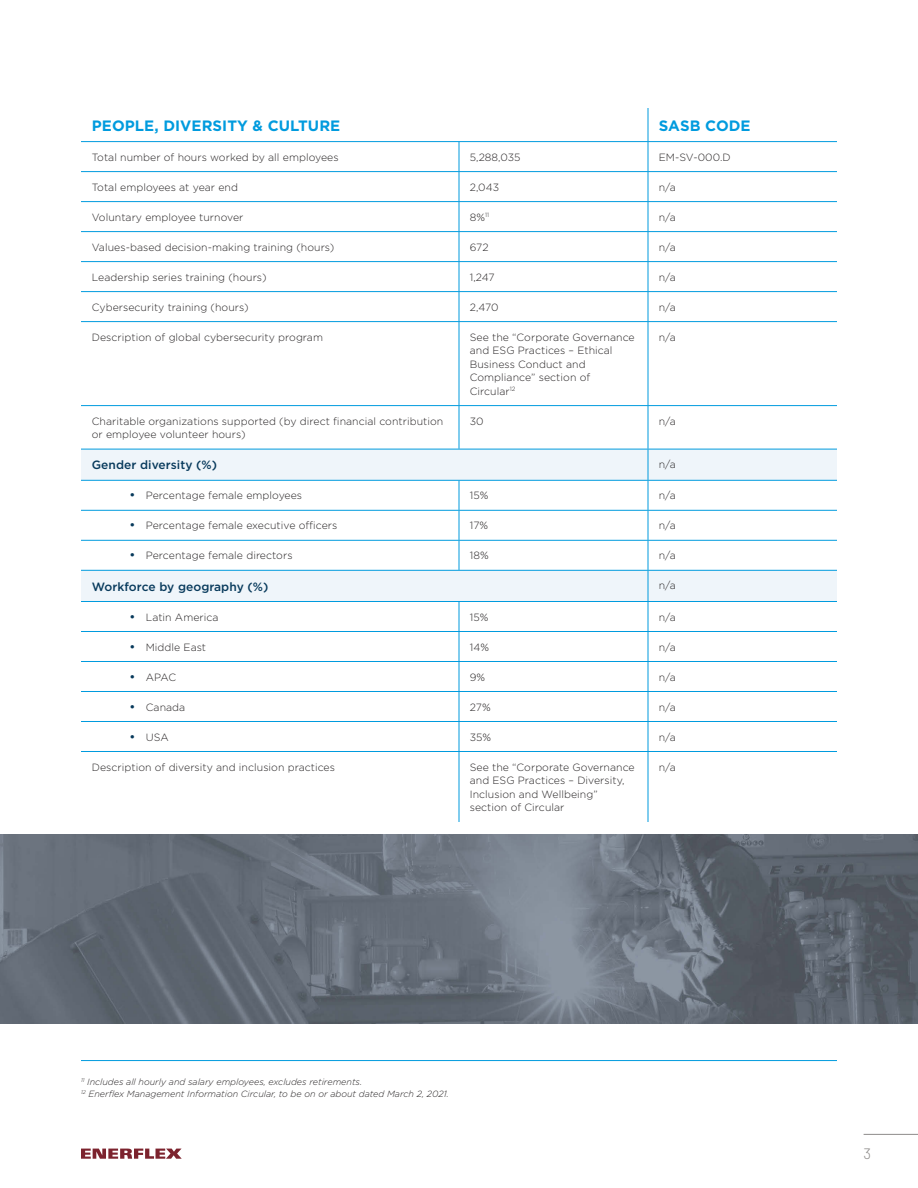
<style>
.page{position:relative;width:918px;height:1188px;background:#fff}
.page>*{position:absolute;margin:0;border:0;box-sizing:border-box;transform-origin:0 0}
.t1{font:700 15px "Gotham";letter-spacing:.005em;color:#009bde}
.t2{font:300 15px "Barlow";color:#8e8c8a}
.t3{font:500 12px "Gotham";letter-spacing:.005em;color:#083a5c}
.t4{font:300 10.5px/13.5px "Gotham";letter-spacing:.005em;color:#272425}
.t5{font:italic 300 9px "Gotham";color:#272425}
.s1{font-weight:500;font-size:12px;color:#083a5c}
</style>
<div class="page">
<svg style="left:81px;top:1149px;width:101px;height:10px"></svg>
<hr style="left:864px;top:1134px;width:54px;height:1px;background:#8e8c8a">
<hr style="left:81px;top:1060px;width:756px;height:1px;background:#009bde">
<svg style="left:81px;top:450px;width:756px;height:151px"></svg>
<hr style="left:648px;top:108px;width:1px;height:33px;background:#009bde">
<svg style="left:459px;top:142px;width:1px;height:179px"></svg>
<svg style="left:648px;top:142px;width:1px;height:179px"></svg>
<hr style="left:459px;top:322px;width:1px;height:83px;background:#009bde">
<hr style="left:648px;top:322px;width:1px;height:83px;background:#009bde">
<hr style="left:459px;top:406px;width:1px;height:43px;background:#009bde">
<hr style="left:648px;top:406px;width:1px;height:43px;background:#009bde">
<hr style="left:648px;top:449px;width:1px;height:31px;background:#009bde">
<svg style="left:459px;top:481px;width:1px;height:89px"></svg>
<svg style="left:648px;top:481px;width:1px;height:89px"></svg>
<hr style="left:648px;top:571px;width:1px;height:30px;background:#009bde">
<svg style="left:459px;top:602px;width:1px;height:149px"></svg>
<svg style="left:648px;top:602px;width:1px;height:149px"></svg>
<hr style="left:459px;top:752px;width:1px;height:70px;background:#009bde">
<hr style="left:648px;top:752px;width:1px;height:70px;background:#009bde">
<hr style="left:81px;top:141px;width:378px;height:1px;background:#009bde">
<hr style="left:459px;top:141px;width:189px;height:1px;background:#009bde">
<hr style="left:648px;top:141px;width:189px;height:1px;background:#009bde">
<hr style="left:81px;top:171px;width:378px;height:1px;background:#009bde">
<hr style="left:459px;top:171px;width:189px;height:1px;background:#009bde">
<hr style="left:648px;top:171px;width:189px;height:1px;background:#009bde">
<hr style="left:81px;top:201px;width:378px;height:1px;background:#009bde">
<hr style="left:459px;top:201px;width:189px;height:1px;background:#009bde">
<hr style="left:648px;top:201px;width:189px;height:1px;background:#009bde">
<hr style="left:81px;top:231px;width:378px;height:1px;background:#009bde">
<hr style="left:459px;top:231px;width:189px;height:1px;background:#009bde">
<hr style="left:648px;top:231px;width:189px;height:1px;background:#009bde">
<hr style="left:81px;top:261px;width:378px;height:1px;background:#009bde">
<hr style="left:459px;top:261px;width:189px;height:1px;background:#009bde">
<hr style="left:648px;top:261px;width:189px;height:1px;background:#009bde">
<hr style="left:81px;top:291px;width:378px;height:1px;background:#009bde">
<hr style="left:459px;top:291px;width:189px;height:1px;background:#009bde">
<hr style="left:648px;top:291px;width:189px;height:1px;background:#009bde">
<hr style="left:81px;top:321px;width:378px;height:1px;background:#009bde">
<hr style="left:459px;top:321px;width:189px;height:1px;background:#009bde">
<hr style="left:648px;top:321px;width:189px;height:1px;background:#009bde">
<hr style="left:81px;top:405px;width:378px;height:1px;background:#009bde">
<hr style="left:459px;top:405px;width:189px;height:1px;background:#009bde">
<hr style="left:648px;top:405px;width:189px;height:1px;background:#009bde">
<hr style="left:81px;top:449px;width:378px;height:1px;background:#009bde">
<hr style="left:459px;top:449px;width:189px;height:1px;background:#009bde">
<hr style="left:648px;top:449px;width:189px;height:1px;background:#009bde">
<hr style="left:81px;top:480px;width:378px;height:1px;background:#009bde">
<hr style="left:459px;top:480px;width:189px;height:1px;background:#009bde">
<hr style="left:648px;top:480px;width:189px;height:1px;background:#009bde">
<hr style="left:81px;top:510px;width:378px;height:1px;background:#009bde">
<hr style="left:459px;top:510px;width:189px;height:1px;background:#009bde">
<hr style="left:648px;top:510px;width:189px;height:1px;background:#009bde">
<hr style="left:81px;top:540px;width:378px;height:1px;background:#009bde">
<hr style="left:459px;top:540px;width:189px;height:1px;background:#009bde">
<hr style="left:648px;top:540px;width:189px;height:1px;background:#009bde">
<hr style="left:81px;top:570px;width:378px;height:1px;background:#009bde">
<hr style="left:459px;top:570px;width:189px;height:1px;background:#009bde">
<hr style="left:648px;top:570px;width:189px;height:1px;background:#009bde">
<hr style="left:81px;top:601px;width:378px;height:1px;background:#009bde">
<hr style="left:459px;top:601px;width:189px;height:1px;background:#009bde">
<hr style="left:648px;top:601px;width:189px;height:1px;background:#009bde">
<hr style="left:81px;top:631px;width:378px;height:1px;background:#009bde">
<hr style="left:459px;top:631px;width:189px;height:1px;background:#009bde">
<hr style="left:648px;top:631px;width:189px;height:1px;background:#009bde">
<hr style="left:81px;top:661px;width:378px;height:1px;background:#009bde">
<hr style="left:459px;top:661px;width:189px;height:1px;background:#009bde">
<hr style="left:648px;top:661px;width:189px;height:1px;background:#009bde">
<hr style="left:81px;top:691px;width:378px;height:1px;background:#009bde">
<hr style="left:459px;top:691px;width:189px;height:1px;background:#009bde">
<hr style="left:648px;top:691px;width:189px;height:1px;background:#009bde">
<hr style="left:81px;top:721px;width:378px;height:1px;background:#009bde">
<hr style="left:459px;top:721px;width:189px;height:1px;background:#009bde">
<hr style="left:648px;top:721px;width:189px;height:1px;background:#009bde">
<hr style="left:81px;top:751px;width:378px;height:1px;background:#009bde">
<hr style="left:459px;top:751px;width:189px;height:1px;background:#009bde">
<hr style="left:648px;top:751px;width:189px;height:1px;background:#009bde">
<img style="left:0;top:835px;width:918px;height:189px">
<p class="t1" style="left:92px;top:116px;width:250px">PEOPLE, DIVERSITY &amp; CULTURE</p>
<p class="t1" style="left:659px;top:116px;width:93px">SASB CODE</p>
<p class="t4" style="left:92px;top:150px;width:248px">Total number of hours worked by all employees</p>
<p class="t4" style="left:470px;top:150px;width:52px">5,288,035</p>
<p class="t4" style="left:659px;top:150px;width:73px">EM-SV-000.D</p>
<p class="t4" style="left:92px;top:180px;width:148px">Total employees at year end</p>
<p class="t4" style="left:470px;top:180px;width:31px">2,043</p>
<p class="t4" style="left:659px;top:180px;width:19px">n/a</p>
<p class="t4" style="left:92px;top:210px;width:153px">Voluntary employee turnover</p>
<p class="t4" style="left:470px;top:210px;width:21px">8%<sup>11</sup></p>
<p class="t4" style="left:659px;top:210px;width:19px">n/a</p>
<p class="t4" style="left:92px;top:240px;width:244px">Values-based decision-making training (hours)</p>
<p class="t4" style="left:470px;top:240px;width:20px">672</p>
<p class="t4" style="left:659px;top:240px;width:19px">n/a</p>
<p class="t4" style="left:92px;top:270px;width:176px">Leadership series training (hours)</p>
<p class="t4" style="left:470px;top:270px;width:26px">1,247</p>
<p class="t4" style="left:659px;top:270px;width:19px">n/a</p>
<p class="t4" style="left:92px;top:300px;width:158px">Cybersecurity training (hours)</p>
<p class="t4" style="left:470px;top:300px;width:30px">2,470</p>
<p class="t4" style="left:659px;top:300px;width:19px">n/a</p>
<p class="t4" style="left:92px;top:330px;width:233px">Description of global cybersecurity program</p>
<p class="t4" style="left:470px;top:330px;width:166px">See the “Corporate Governance and ESG Practices – Ethical<br>Business Conduct and<br>Compliance” section of<br>Circular<sup>12</sup></p>
<p class="t4" style="left:659px;top:330px;width:19px">n/a</p>
<p class="t4" style="left:92px;top:414px;width:353px">Charitable organizations supported (by direct financial contribution or employee volunteer hours)</p>
<p class="t4" style="left:470px;top:414px;width:15px">30</p>
<p class="t4" style="left:659px;top:414px;width:19px">n/a</p>
<p class="t3" style="left:92px;top:457px;width:127px">Gender diversity (%)</p>
<p class="t4" style="left:659px;top:458px;width:19px">n/a</p>
<p class="t4" style="left:130px;top:489px;width:174px"><span class="s1">•</span> Percentage female employees</p>
<p class="t4" style="left:470px;top:489px;width:20px">15%</p>
<p class="t4" style="left:659px;top:489px;width:19px">n/a</p>
<p class="t4" style="left:130px;top:519px;width:209px"><span class="s1">•</span> Percentage female executive officers</p>
<p class="t4" style="left:470px;top:519px;width:20px">17%</p>
<p class="t4" style="left:659px;top:519px;width:19px">n/a</p>
<p class="t4" style="left:130px;top:549px;width:164px"><span class="s1">•</span> Percentage female directors</p>
<p class="t4" style="left:470px;top:549px;width:20px">18%</p>
<p class="t4" style="left:659px;top:549px;width:19px">n/a</p>
<p class="t3" style="left:92px;top:579px;width:178px">Workforce by geography (%)</p>
<p class="t4" style="left:659px;top:579px;width:19px">n/a</p>
<p class="t4" style="left:130px;top:610px;width:90px"><span class="s1">•</span> Latin America</p>
<p class="t4" style="left:470px;top:610px;width:20px">15%</p>
<p class="t4" style="left:659px;top:610px;width:19px">n/a</p>
<p class="t4" style="left:130px;top:640px;width:78px"><span class="s1">•</span> Middle East</p>
<p class="t4" style="left:470px;top:640px;width:21px">14%</p>
<p class="t4" style="left:659px;top:640px;width:19px">n/a</p>
<p class="t4" style="left:130px;top:670px;width:48px"><span class="s1">•</span> APAC</p>
<p class="t4" style="left:470px;top:670px;width:17px">9%</p>
<p class="t4" style="left:659px;top:670px;width:19px">n/a</p>
<p class="t4" style="left:130px;top:700px;width:57px"><span class="s1">•</span> Canada</p>
<p class="t4" style="left:470px;top:700px;width:22px">27%</p>
<p class="t4" style="left:659px;top:700px;width:19px">n/a</p>
<p class="t4" style="left:130px;top:730px;width:41px"><span class="s1">•</span> USA</p>
<p class="t4" style="left:470px;top:730px;width:23px">35%</p>
<p class="t4" style="left:659px;top:730px;width:19px">n/a</p>
<p class="t4" style="left:92px;top:760px;width:245px">Description of diversity and inclusion practices</p>
<p class="t4" style="left:470px;top:760px;width:166px">See the “Corporate Governance and ESG Practices – Diversity,<br>Inclusion and Wellbeing” section of Circular</p>
<p class="t4" style="left:659px;top:760px;width:19px">n/a</p>
<p class="t5" style="left:81px;top:1076px;width:283px"><sup>11</sup> Includes all hourly and salary employees, excludes retirements.</p>
<p class="t5" style="left:81px;top:1088px;width:369px"><sup>12</sup> Enerflex Management Information Circular, to be on or about dated March 2, 2021.</p>
<h1 class="t2" style="left:864px;top:1143px;width:9px">3</h1>
</div>
